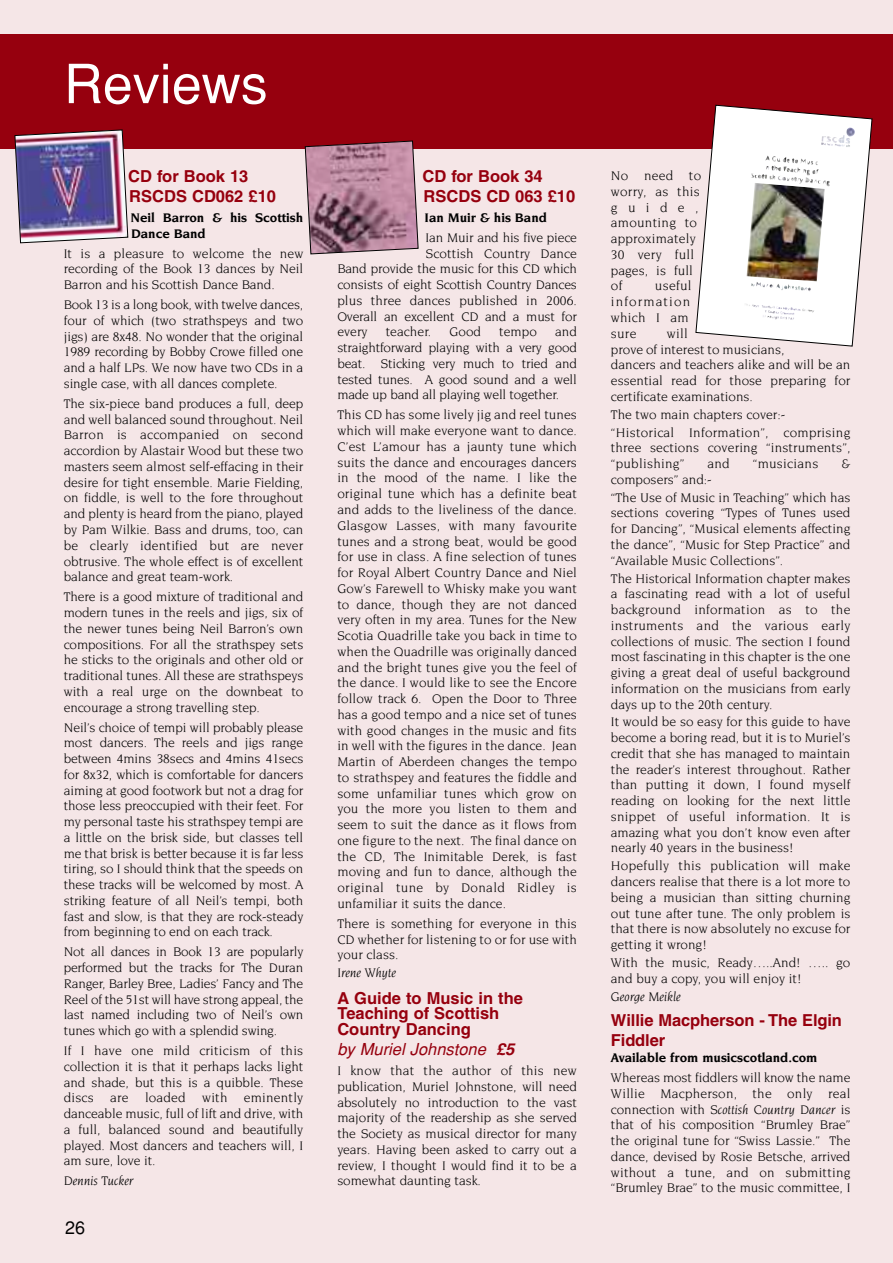
<style>
.page{position:relative;width:893px;height:1263px;background:#f5e6e7}
.page>*{position:absolute;margin:0;border:0;box-sizing:border-box;transform-origin:0 0}
.t1{font:54px "Helvetica";color:#fff}
.t2{font:18px "Helvetica";color:#000}
.t3{font:700 16.5px/20px "Helvetica";color:#96000e}
.t4{font:italic 16.5px "Helvetica";color:#96000e}
.t5{font:13.5px/15.8px "Novarese";color:#000;text-align:justify}
.t6{font:13.5px/15.8px "Novarese";letter-spacing:.02em;color:#000}
.t7{font:700 13.5px/15.8px "Novarese";letter-spacing:-.005em;color:#000}
.t8{font:italic 13.5px "Novarese";letter-spacing:-.005em;color:#000}
.s1{font-weight:700}
.s2{font-style:italic}
</style>
<div class="page">
<div style="left:0;top:34px;width:893px;height:115px;background:#96000e"></div>
<svg style="left:305px;top:141px;width:113px;height:113px"></svg>
<svg style="left:695px;top:105px;width:177px;height:241px"></svg>
<img style="left:15px;top:130px;width:113px;height:113px">
<h1 class="t1" style="left:64px;top:53px;width:205px">Reviews</h1>
<p class="t3" style="left:128px;top:168px;width:149px">CD for Book 13<br>RSCDS CD062 £10</p>
<p class="t7" style="left:130px;top:210px;width:174px">Neil Barron &amp; his Scottish<br>Dance Band</p>
<p class="t5" style="left:64px;top:246px;width:241px">It is a pleasure to welcome the new recording of the Book 13 dances by Neil Barron and his Scottish Dance Band.</p>
<p class="t5" style="left:64px;top:298px;width:241px">Book 13 is a long book, with twelve dances, four of which (two strathspeys and two jigs) are 8x48. No wonder that the original 1989 recording by Bobby Crowe filled one and a half LPs. We now have two CDs in a single case, with all dances complete.</p>
<p class="t5" style="left:64px;top:396px;width:241px">The six-piece band produces a full, deep and well balanced sound throughout. Neil Barron is accompanied on second accordion by Alastair Wood but these two masters seem almost self-effacing in their desire for tight ensemble. Marie Fielding, on fiddle, is well to the fore throughout and plenty is heard from the piano, played by Pam Wilkie. Bass and drums, too, can be clearly identified but are never obtrusive. The whole effect is of excellent balance and great team-work.</p>
<p class="t5" style="left:64px;top:590px;width:241px">There is a good mixture of traditional and modern tunes in the reels and jigs, six of the newer tunes being Neil Barron’s own compositions. For all the strathspey sets he sticks to the originals and other old or traditional tunes. All these are strathspeys with a real urge on the downbeat to encourage a strong travelling step.</p>
<p class="t5" style="left:64px;top:720px;width:241px">Neil’s choice of tempi will probably please most dancers. The reels and jigs range between 4mins 38secs and 4mins 41secs for 8x32, which is comfortable for dancers aiming at good footwork but not a drag for those less preoccupied with their feet. For my personal taste his strathspey tempi are a little on the brisk side, but classes tell me that brisk is better because it is far less tiring, so I should think that the speeds on these tracks will be welcomed by most. A striking feature of all Neil’s tempi, both fast and slow, is that they are rock-steady from beginning to end on each track.</p>
<p class="t5" style="left:64px;top:945px;width:241px">Not all dances in Book 13 are popularly performed but the tracks for The Duran Ranger, Barley Bree, Ladies’ Fancy and The Reel of the 51st will have strong appeal, the last named including two of Neil’s own tunes which go with a splendid swing.</p>
<p class="t5" style="left:64px;top:1043px;width:241px">If I have one mild criticism of this collection it is that it perhaps lacks light and shade, but this is a quibble. These discs are loaded with eminently danceable music, full of lift and drive, with a full, balanced sound and beautifully played. Most dancers and teachers will, I am sure, love it.</p>
<p class="t8" style="left:64px;top:1175px;width:71px">Dennis Tucker</p>
<h2 class="t2" style="left:65px;top:1217px;width:22px">26</h2>
<p class="t3" style="left:423px;top:168px;width:154px">CD for Book 34<br>RSCDS CD 063 £10</p>
<p class="t7" style="left:425px;top:210px;width:124px">Ian Muir &amp; his Band</p>
<p class="t5" style="left:426px;top:230px;width:153px">Ian Muir and his five piece</p>
<p class="t5" style="left:426px;top:246px;width:152px">Scottish Country Dance</p>
<p class="t5" style="left:337px;top:262px;width:241px">Band provide the music for this CD which</p>
<p class="t5" style="left:337px;top:278px;width:241px">consists of eight Scottish Country Dances</p>
<p class="t5" style="left:337px;top:293px;width:241px">plus three dances published in 2006.</p>
<p class="t5" style="left:337px;top:309px;width:241px">Overall an excellent CD and a must for</p>
<p class="t5" style="left:337px;top:325px;width:32px">every</p>
<p class="t5" style="left:386px;top:325px;width:47px">teacher.</p>
<p class="t5" style="left:449px;top:325px;width:33px">Good</p>
<p class="t5" style="left:499px;top:325px;width:39px">tempo</p>
<p class="t5" style="left:337px;top:325px;width:241px;text-indent:218px">and straightforward playing with a very good beat. Sticking very much to tried and tested tunes. A good sound and a well made up band all playing well together.</p>
<p class="t5" style="left:337px;top:408px;width:241px">This CD has some lively jig and reel tunes which will make everyone want to dance.<br>C’est L’amour has a jaunty tune which suits the dance and encourages dancers in the mood of the name. I like the original tune which has a definite beat and adds to the liveliness of the dance.<br>Glasgow Lasses, with many favourite tunes and a strong beat, would be good for use in class. A fine selection of tunes for Royal Albert Country Dance and Niel Gow’s Farewell to Whisky make you want to dance, though they are not danced very often in my area. Tunes for the New Scotia Quadrille take you back in time to when the Quadrille was originally danced and the bright tunes give you the feel of the dance. I would like to see the Encore follow track 6. Open the Door to Three has a good tempo and a nice set of tunes with good changes in the music and fits in well with the figures in the dance. Jean Martin of Aberdeen changes the tempo to strathspey and features the fiddle and some unfamiliar tunes which grow on you the more you listen to them and seem to suit the dance as it flows from one figure to the next. The final dance on the CD, The Inimitable Derek, is fast moving and fun to dance, although the original tune by Donald Ridley is unfamiliar it suits the dance.</p>
<p class="t5" style="left:337px;top:916px;width:241px">There is something for everyone in this CD whether for listening to or for use with your class.</p>
<p class="t8" style="left:337px;top:967px;width:60px">Irene Whyte</p>
<p class="t3" style="left:337px;top:991px;width:187px;line-height:15.8px">A Guide to Music in the<br>Teaching of Scottish<br>Country Dancing</p>
<p class="t4" style="left:337px;top:1040px;width:178px">by Muriel Johnstone <span class="s1">£5</span></p>
<p class="t5" style="left:337px;top:1063px;width:241px">I know that the author of this new publication, Muriel Johnstone, will need absolutely no introduction to the vast majority of the readership as she served the Society as musical director for many years. Having been asked to carry out a review, I thought I would find it to be a somewhat daunting task.</p>
<p class="t6" style="left:611px;top:169px;width:92px">No need to worry, as this guide, amounting to approximately<br>30 very full pages, is full of</p>
<p class="t6" style="left:611px;top:279px;width:82px;text-indent:44px">useful information which I am sure</p>
<p class="t5" style="left:611px;top:326px;width:241px;text-align:left;text-indent:56px">will<br>prove of interest to musicians,<br>dancers and teachers alike and will be an essential read for those preparing for certificate examinations.</p>
<p class="t6" style="left:611px;top:406px;width:241px;line-height:17.9px">The two main chapters cover:- “Historical Information”, comprising</p>
<p class="t5" style="left:611px;top:441px;width:241px">three sections covering “instruments”, “publishing”</p>
<p class="t5" style="left:707px;top:456px;width:24px">and</p>
<p class="t6" style="left:753px;top:456px;width:67px">“musicians</p>
<p class="t5" style="left:841px;top:456px;width:11px">&amp;</p>
<p class="t5" style="left:611px;top:471px;width:241px;line-height:17.9px">composers” and:-<br>“The Use of Music in Teaching” which has</p>
<p class="t5" style="left:611px;top:506px;width:241px">sections covering “Types of Tunes used for Dancing”, “Musical elements affecting the dance”, “Music for Step Practice” and “Available Music Collections”.</p>
<p class="t5" style="left:611px;top:571px;width:241px">The Historical Information chapter makes a fascinating read with a lot of useful background information as to the instruments and the various early collections of music. The section I found most fascinating in this chapter is the one giving a great deal of useful background information on the musicians from early days up to the 20th century.</p>
<p class="t5" style="left:611px;top:715px;width:241px">It would be so easy for this guide to have become a boring read, but it is to Muriel’s credit that she has managed to maintain the reader’s interest throughout. Rather than putting it down, I found myself reading on looking for the next little snippet of useful information. It is amazing what you don’t know even after nearly 40 years in the business!</p>
<p class="t5" style="left:611px;top:859px;width:241px">Hopefully this publication will make dancers realise that there is a lot more to being a musician than sitting churning out tune after tune. The only problem is that there is now absolutely no excuse for getting it wrong!</p>
<p class="t5" style="left:611px;top:955px;width:241px">With the music, Ready…..And! ….. go and buy a copy, you will enjoy it!</p>
<p class="t8" style="left:611px;top:991px;width:71px">George Meikle</p>
<p class="t3" style="left:611px;top:1012px;width:233px">Willie Macpherson - The Elgin<br>Fiddler</p>
<p class="t7" style="left:611px;top:1050px;width:208px">Available from musicscotland.com</p>
<p class="t5" style="left:611px;top:1070px;width:241px">Whereas most fiddlers will know the name Willie Macpherson, the only real connection with <span class="s2">Scottish Country Dancer</span> is that of his composition “Brumley Brae” the original tune for “Swiss Lassie.” The dance, devised by Rosie Betsche, arrived without a tune, and on submitting “Brumley Brae” to the music committee, I</p>
</div>
